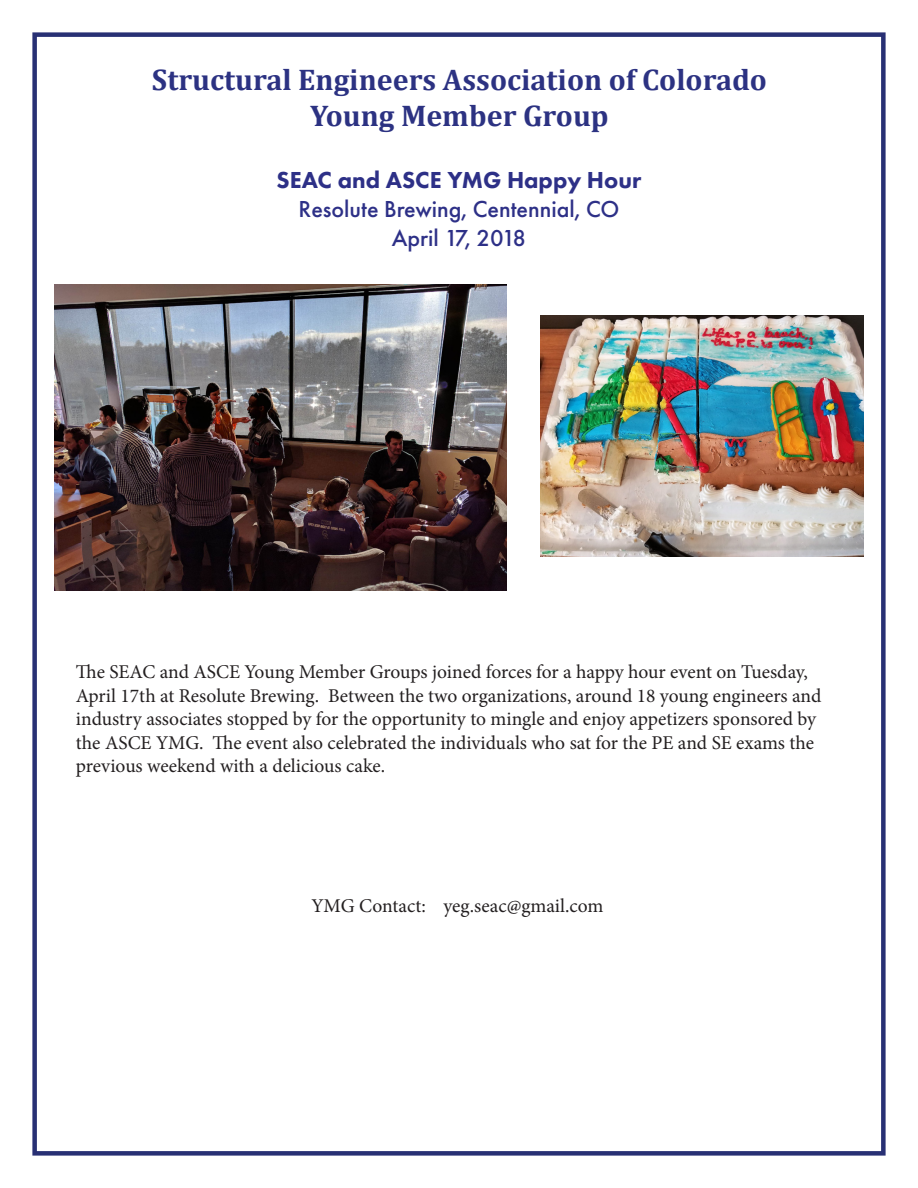
<style>
.page{position:relative;width:918px;height:1188px;background:#fff}
.page>*{position:absolute;margin:0;border:0;box-sizing:border-box;transform-origin:0 0}
.t1{font:700 30px/36px "Cambria";color:#2c3282;text-align:center}
.t2{font:500 24px "Futura PT";color:#2d3087}
.t3{font:800 24px "Futura PT";color:#2d3087}
.t4{font:19.5px/23.4px "Minion Pro";letter-spacing:-.005em;color:#231f20}
</style>
<div class="page">
<div style="left:32px;top:32px;width:854px;height:1124px;border:4px solid #283074"></div>
<img style="left:540px;top:316px;width:324px;height:240px">
<img style="left:54px;top:284px;width:453px;height:306px">
<p class="t1" style="left:152px;top:61px;width:617px">Structural Engineers Association of Colorado<br>Young Member Group</p>
<p class="t3" style="left:277px;top:165px;width:366px">SEAC and ASCE YMG Happy Hour</p>
<p class="t2" style="left:299px;top:195px;width:322px">Resolute Brewing, Centennial, CO</p>
<p class="t2" style="left:392px;top:224px;width:136px">April 17, 2018</p>
<p class="t4" style="left:76px;top:661px;width:747px">The SEAC and ASCE Young Member Groups joined forces for a happy hour event on Tuesday, April 17th at Resolute Brewing. Between the two organizations, around 18 young engineers and industry associates stopped by for the opportunity to mingle and enjoy appetizers sponsored by the ASCE YMG. The event also celebrated the individuals who sat for the PE and SE exams the previous weekend with a delicious cake.</p>
<p class="t4" style="left:312px;top:895px;width:293px">YMG Contact: yeg.seac@gmail.com</p>
</div>
